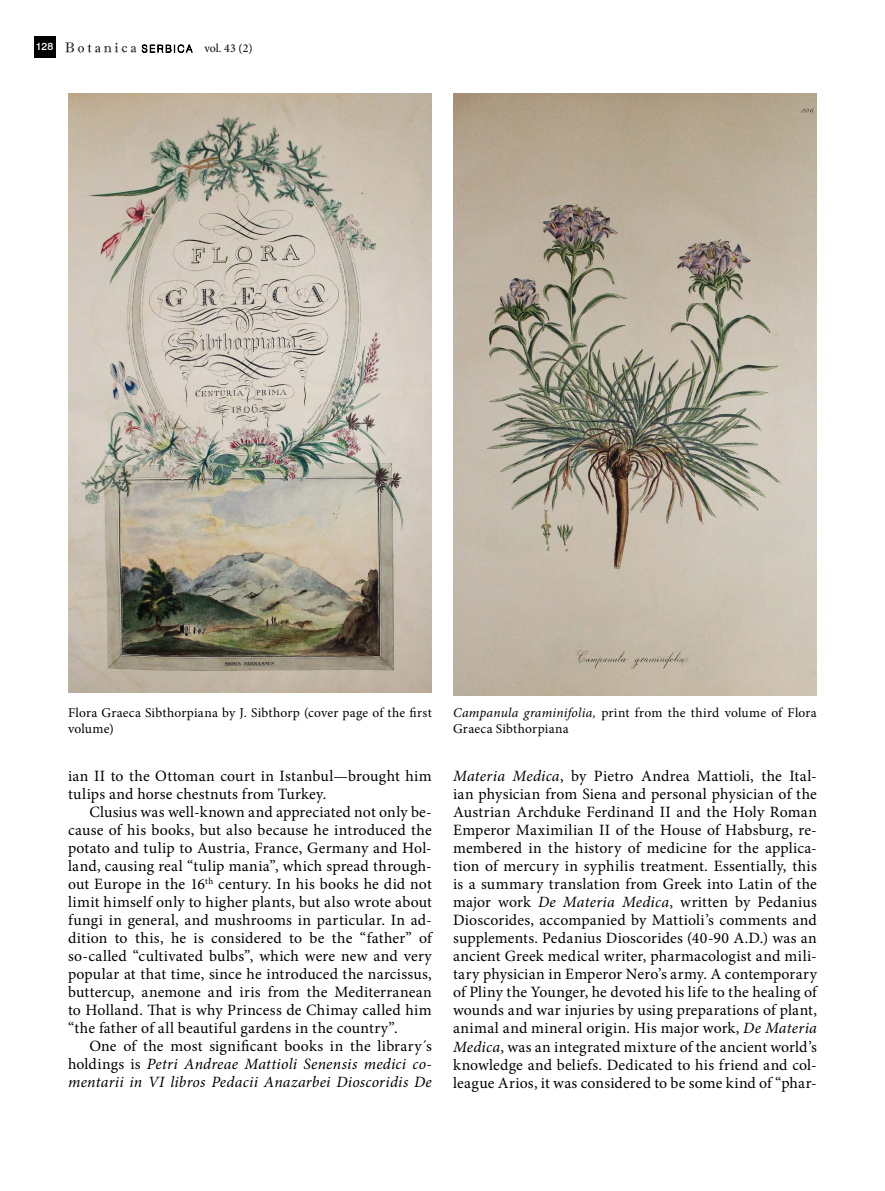
<style>
.page{position:relative;width:885px;height:1191px;background:#fff}
.page>*{position:absolute;margin:0;border:0;box-sizing:border-box;transform-origin:0 0}
.t1{font:15.75px/18px "Minion Pro";letter-spacing:.015em;color:#000;text-align:justify}
.t2{font:italic 15.75px/18px "Minion Pro";letter-spacing:.015em;color:#000;text-align:justify}
.t3{font:13.5px/16.5px "Minion Pro";letter-spacing:.01em;color:#000}
.t4{font:12px "Minion Pro";color:#000}
.t5{font:500 10.5px "Swiss 721 BT";color:#fff}
.s1{font-style:italic}
.s2{font-style:normal}
</style>
<div class="page">
<svg style="left:142px;top:44px;width:51px;height:9px"></svg>
<svg style="left:65px;top:43px;width:71px;height:9px"></svg>
<div style="left:34px;top:37px;width:21px;height:21px;background:#000"></div>
<img style="left:68px;top:94px;width:364px;height:599px">
<img style="left:453px;top:94px;width:363px;height:601px">
<p class="t5" style="left:36px;top:40px;width:19px">128</p>
<p class="t4" style="left:204px;top:40px;width:50px">vol. 43 (2)</p>
<p class="t3" style="left:68px;top:704px;width:365px">Flora Graeca Sibthorpiana by J. Sibthorp (cover page of the first volume)</p>
<p class="t3" style="left:453px;top:704px;width:365px"><span class="s1">Campanula graminifolia,</span> print from the third volume of Flora<br>Graeca Sibthorpiana</p>
<p class="t1" style="left:68px;top:767px;width:365px">ian II to the Ottoman court in Istanbul—brought him tulips and horse chestnuts from Turkey.</p>
<p class="t1" style="left:68px;top:803px;width:365px;text-indent:21px">Clusius was well-known and appreciated not only be&shy;cause of his books, but also because he introduced the potato and tulip to Austria, France, Germany and Hol&shy;land, causing real “tulip mania”, which spread through&shy;out Europe in the 16<sup>th</sup> century. In his books he did not limit himself only to higher plants, but also wrote about fungi in general, and mushrooms in particular. In ad&shy;dition to this, he is considered to be the “father” of so-called “cultivated bulbs”, which were new and very popular at that time, since he introduced the narcissus, buttercup, anemone and iris from the Mediterranean to Holland. That is why Princess de Chimay called him “the father of all beautiful gardens in the country”.</p>
<p class="t2" style="left:68px;top:1037px;width:365px;text-indent:21px"><span class="s2">One of the most significant books in the library´s holdings is</span> Petri Andreae Mattioli Senensis medici co&shy;mentarii in VI libros Pedacii Anazarbei Dioscoridis De</p>
<p class="t1" style="left:453px;top:767px;width:365px"><span class="s1">Materia Medica</span>, by Pietro Andrea Mattioli, the Ital&shy;ian physician from Siena and personal physician of the Austrian Archduke Ferdinand II and the Holy Roman Emperor Maximilian II of the House of Habsburg, re&shy;membered in the history of medicine for the applica&shy;tion of mercury in syphilis treatment. Essentially, this is a summary translation from Greek into Latin of the major work <span class="s1">De Materia Medica</span>, written by Pedanius Dioscorides, accompanied by Mattioli’s comments and supplements. Pedanius Dioscorides (40-90 A.D.) was an ancient Greek medical writer, pharmacologist and mili&shy;tary physician in Emperor Nero’s army. A contemporary of Pliny the Younger, he devoted his life to the healing of wounds and war injuries by using preparations of plant, animal and mineral origin. His major work, <span class="s1">De Materia Medica</span>, was an integrated mixture of the ancient world’s knowledge and beliefs. Dedicated to his friend and col&shy;league Arios, it was considered to be some kind of “phar-</p>
</div>
